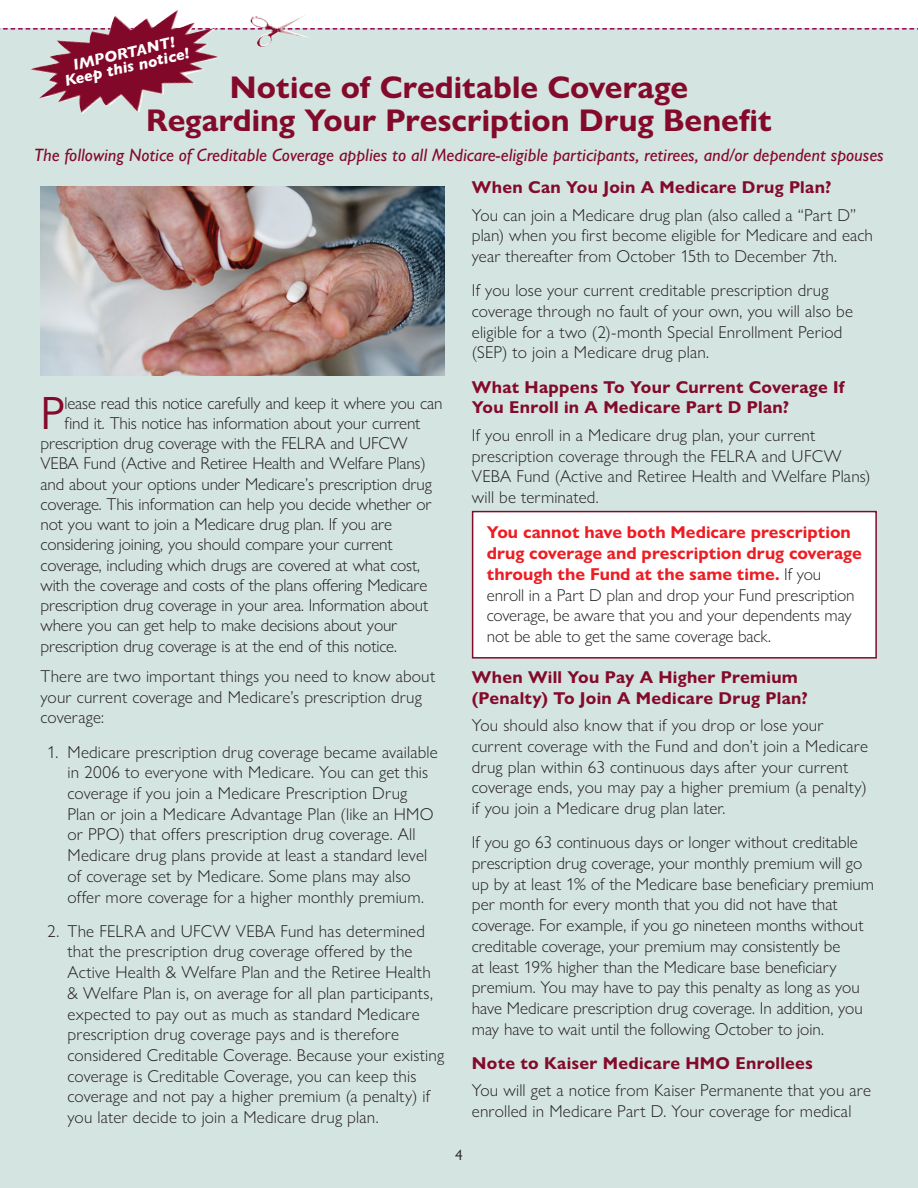
<style>
.page{position:relative;width:918px;height:1188px;background:#fff}
.page>*{position:absolute;margin:0;border:0;box-sizing:border-box;transform-origin:0 0}
.Body__Initial_Cap_20{font:46.95px "Gill Sans Nova";color:#830a2b}
.Headline_-_2019{font:700 31.5px/33px "Gill Sans Nova";color:#830a2b;text-align:center}
.The_Following__-_20{font:italic 500 18px "Gill Sans Nova";color:#830a2b}
.Body_-_2019{font:300 17.25px/20.7px "Gill Sans Nova";letter-spacing:.005em;color:#231f20}
.Body__Initial_Cap_20-2{font:300 17.25px "Gill Sans Nova";letter-spacing:-.01em;color:#231f20}
.Sub_Head_Maroon_-_20{font:700 17.25px/20.7px "Gill Sans Nova";letter-spacing:.015em;color:#830a2b}
.t1{font:italic 700 15.75px "Gill Sans";color:#fff}
.t2{font:15px "Gill Sans Nova";color:#231f20}
.s1{font-weight:700;color:#ee1d23}
</style>
<div class="page">
<div style="left:0;top:28px;width:918px;height:1160px;background:#d4e4e1"></div>
<img style="left:250px;top:15px;width:55px;height:19px">
<img style="left:40px;top:187px;width:405px;height:189px">
<img style="left:30px;top:10px;width:190px;height:104px">
<div style="left:473px;top:512px;width:403px;height:146px;background:#fff"></div>
<div style="left:472px;top:511px;width:405px;height:148px;border:2px solid #830a2b"></div>
<p class="t1" style="left:71px;top:56px;width:106px;rotate:-13deg">IMPORTANT!</p>
<p class="t1" style="left:63px;top:72px;width:129px;rotate:-13deg">Keep this notice!</p>
<p class="Headline_-_2019" style="left:146px;top:70px;width:627px">Notice of Creditable Coverage<br>Regarding Your Prescription Drug Benefit</p>
<p class="The_Following__-_20" style="left:34px;top:143px;width:851px">The following Notice of Creditable Coverage applies to all Medicare-eligible participants, retirees, and/or dependent spouses</p>
<p class="Body__Initial_Cap_20" style="left:40px;top:384px;width:26px">P</p>
<p class="Body__Initial_Cap_20-2" style="left:64px;top:392px;width:380px">lease read this notice carefully and keep it where you can</p>
<p class="Body__Initial_Cap_20-2" style="left:64px;top:412px;width:358px">find it. This notice has information about your current</p>
<p class="Body__Initial_Cap_20-2" style="left:40px;top:433px;width:369px">prescription drug coverage with the FELRA and UFCW</p>
<p class="Body__Initial_Cap_20-2" style="left:40px;top:453px;width:387px">VEBA Fund (Active and Retiree Health and Welfare Plans)</p>
<p class="Body__Initial_Cap_20-2" style="left:40px;top:473px;width:393px">and about your options under Medicare’s prescription drug</p>
<p class="Body__Initial_Cap_20-2" style="left:40px;top:493px;width:393px">coverage. This information can help you decide whether or</p>
<p class="Body__Initial_Cap_20-2" style="left:40px;top:514px;width:353px">not you want to join a Medicare drug plan. If you are</p>
<p class="Body__Initial_Cap_20-2" style="left:40px;top:534px;width:354px">considering joining, you should compare your current</p>
<p class="Body__Initial_Cap_20-2" style="left:40px;top:554px;width:381px">coverage, including which drugs are covered at what cost,</p>
<p class="Body__Initial_Cap_20-2" style="left:40px;top:574px;width:388px">with the coverage and costs of the plans offering Medicare</p>
<p class="Body__Initial_Cap_20-2" style="left:40px;top:595px;width:389px">prescription drug coverage in your area. Information about</p>
<p class="Body__Initial_Cap_20-2" style="left:40px;top:615px;width:358px">where you can get help to make decisions about your</p>
<p class="Body__Initial_Cap_20-2" style="left:40px;top:635px;width:358px">prescription drug coverage is at the end of this notice.</p>
<p class="Body_-_2019" style="left:40px;top:666px;width:396px">There are two important things you need to know about your current coverage and Medicare’s prescription drug coverage:</p>
<p class="Body_-_2019" style="left:68px;top:741px;width:372px;text-indent:-20px">1. Medicare prescription drug coverage became available in 2006 to everyone with Medicare. You can get this coverage if you join a Medicare Prescription Drug Plan or join a Medicare Advantage Plan (like an HMO or PPO) that offers prescription drug coverage. All Medicare drug plans provide at least a standard level of coverage set by Medicare. Some plans may also offer more coverage for a higher monthly premium.</p>
<p class="Body_-_2019" style="left:68px;top:920px;width:378px;text-indent:-20px">2. The FELRA and UFCW VEBA Fund has determined that the prescription drug coverage offered by the Active Health &amp; Welfare Plan and the Retiree Health &amp; Welfare Plan is, on average for all plan participants, expected to pay out as much as standard Medicare prescription drug coverage pays and is therefore considered Creditable Coverage. Because your existing coverage is Creditable Coverage, you can keep this coverage and not pay a higher premium (a penalty) if you later decide to join a Medicare drug plan.</p>
<p class="Sub_Head_Maroon_-_20" style="left:472px;top:177px;width:361px">When Can You Join A Medicare Drug Plan?</p>
<p class="Body_-_2019" style="left:472px;top:204px;width:403px">You can join a Medicare drug plan (also called a “Part D” plan) when you first become eligible for Medicare and each year thereafter from October 15th to December 7th.</p>
<p class="Body_-_2019" style="left:472px;top:280px;width:383px">If you lose your current creditable prescription drug coverage through no fault of your own, you will also be eligible for a two (2)-month Special Enrollment Period (SEP) to join a Medicare drug plan.</p>
<p class="Sub_Head_Maroon_-_20" style="left:472px;top:376px;width:374px">What Happens To Your Current Coverage If<br>You Enroll in A Medicare Part D Plan?</p>
<p class="Body_-_2019" style="left:472px;top:424px;width:400px">If you enroll in a Medicare drug plan, your current prescription coverage through the FELRA and UFCW VEBA Fund (Active and Retiree Health and Welfare Plans) will be terminated.</p>
<p class="Body_-_2019" style="left:487px;top:522px;width:377px"><span class="s1">You cannot have both Medicare prescription drug coverage and prescription drug coverage through the Fund at the same time.</span> If you enroll in a Part D plan and drop your Fund prescription coverage, be aware that you and your dependents may not be able to get the same coverage back.</p>
<p class="Sub_Head_Maroon_-_20" style="left:472px;top:667px;width:338px">When Will You Pay A Higher Premium (Penalty) To Join A Medicare Drug Plan?</p>
<p class="Body_-_2019" style="left:472px;top:715px;width:398px">You should also know that if you drop or lose your current coverage with the Fund and don’t join a Medicare drug plan within 63 continuous days after your current coverage ends, you may pay a higher premium (a penalty) if you join a Medicare drug plan later.</p>
<p class="Body_-_2019" style="left:472px;top:832px;width:404px">If you go 63 continuous days or longer without creditable prescription drug coverage, your monthly premium will go up by at least 1% of the Medicare base beneficiary premium per month for every month that you did not have that coverage. For example, if you go nineteen months without creditable coverage, your premium may consistently be<br>at least 19% higher than the Medicare base beneficiary premium. You may have to pay this penalty as long as you have Medicare prescription drug coverage. In addition, you may have to wait until the following October to join.</p>
<p class="Sub_Head_Maroon_-_20" style="left:472px;top:1053px;width:343px">Note to Kaiser Medicare HMO Enrollees</p>
<p class="Body_-_2019" style="left:472px;top:1080px;width:401px">You will get a notice from Kaiser Permanente that you are enrolled in Medicare Part D. Your coverage for medical</p>
<p class="t2" style="left:455px;top:1146px;width:9px">4</p>
</div>
